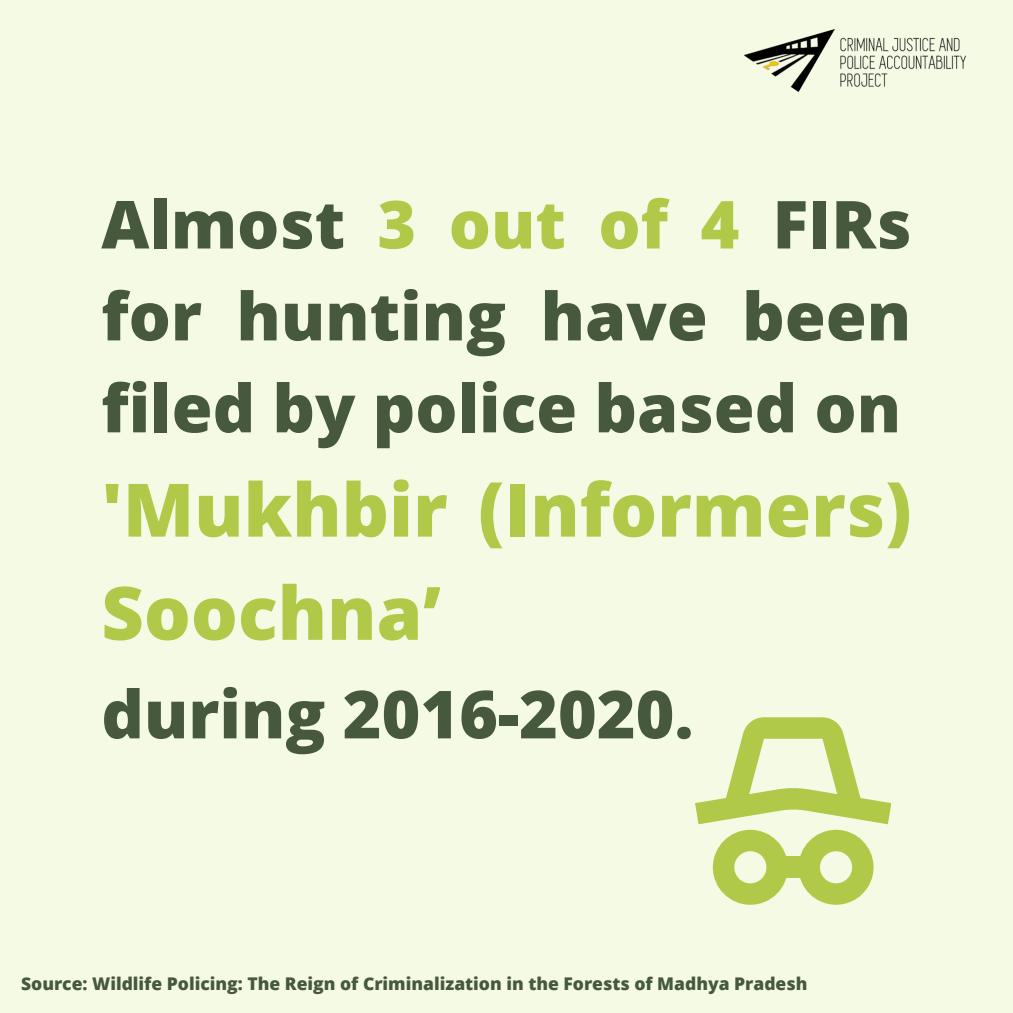
<style>
.page{position:relative;width:1013px;height:1013px;background:#fff}
.page>*{position:absolute;margin:0;border:0;box-sizing:border-box;transform-origin:0 0}
.t1{font:800 73.75px/103.1px "Open Sans";color:#b1c949}
.t2{font:800 66.25px/91.9px "Open Sans";color:#46593c;text-align:justify}
.t3{font:800 17.5px "Open Sans";color:#46593c}
.s1{color:#b1c949}
</style>
<div class="page">
<div style="left:0;top:0;width:1012px;height:1012px;background:#f5fae5"></div>
<img style="left:744px;top:30px;width:222px;height:62px">
<svg style="left:695px;top:717px;width:195px;height:187px"></svg>
<h2 class="t2" style="left:101px;top:177px;width:811px">Almost <span class="s1">3 out of 4</span> FIRs for hunting have been filed by police based on</h2>
<h1 class="t1" style="left:101px;top:456px;width:811px">'Mukhbir (Informers)<br>Soochna’</h1>
<h2 class="t2" style="left:101px;top:666px;width:594px">during 2016-2020.</h2>
<p class="t3" style="left:21px;top:970px;width:787px">Source: Wildlife Policing: The Reign of Criminalization in the Forests of Madhya Pradesh</p>
</div>
